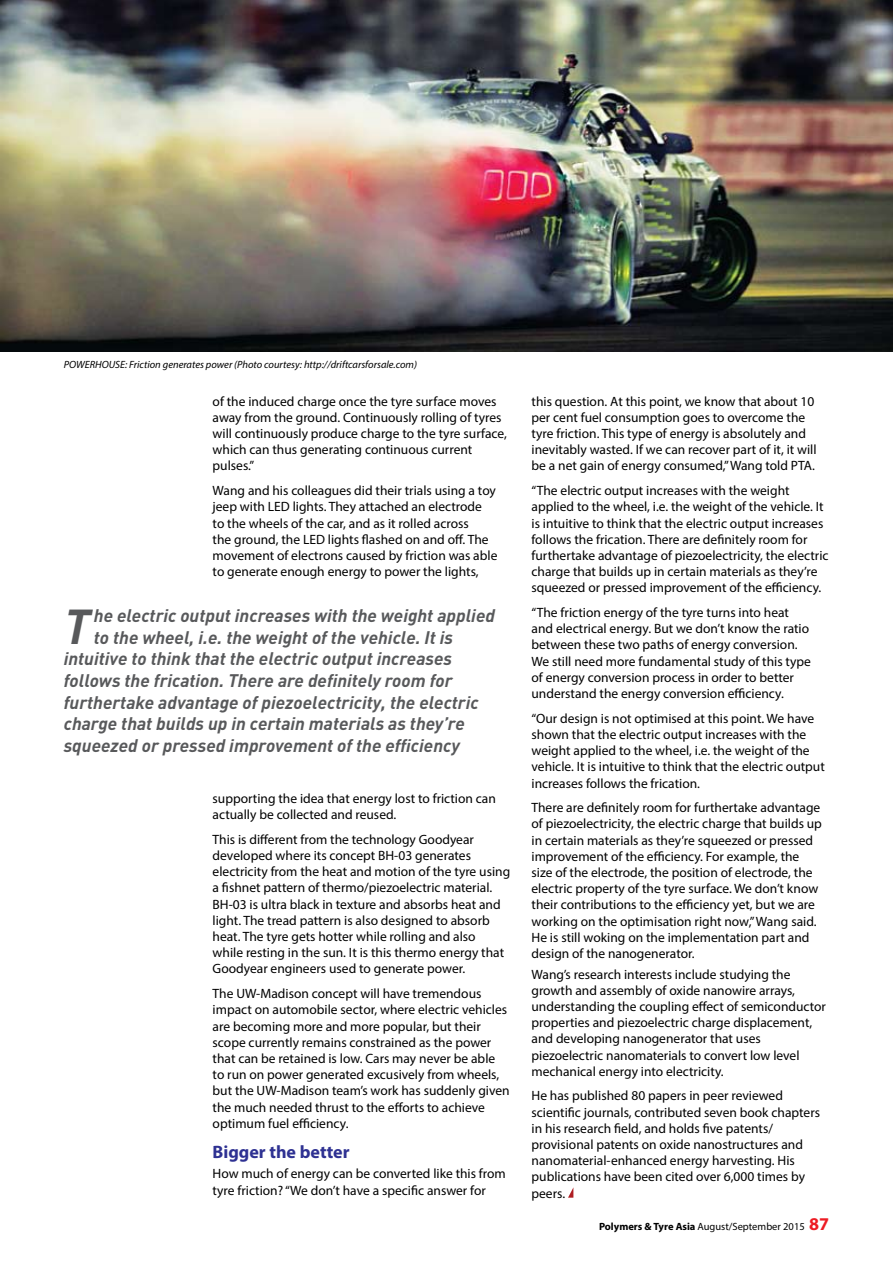
<style>
.page{position:relative;width:893px;height:1263px;background:#fff}
.page>*{position:absolute;margin:0;border:0;box-sizing:border-box;transform-origin:0 0}
.t1{font:italic 700 48.3px "DIN";color:#58595b}
.t2{font:italic 700 18px "DIN";color:#58595b}
.t3{font:700 18px "Myriad Pro";color:#2e3192}
.t4{font:13.5px/16.2px "Myriad Pro";color:#000}
.t5{font:italic 10.5px "Myriad Pro";color:#000}
.t6{font:10.5px "Myriad Pro";color:#000}
.s1{font-weight:700}
.s2{font-weight:700;font-size:18px;color:#ed1c24}
</style>
<div class="page">
<svg style="left:568px;top:1188px;width:5px;height:10px"></svg>
<img style="left:0;top:0;width:893px;height:351px">
<p class="t5" style="left:64px;top:358px;width:355px">POWERHOUSE: Friction generates power (Photo courtesy: http://driftcarsforsale.com)</p>
<p class="t4" style="left:213px;top:393px;width:296px">of the induced charge once the tyre surface moves away from the ground. Continuously rolling of tyres will continuously produce charge to the tyre surface, which can thus generating continuous current pulses.”</p>
<p class="t4" style="left:213px;top:482px;width:286px">Wang and his colleagues did their trials using a toy jeep with LED lights. They attached an electrode<br>to the wheels of the car, and as it rolled across<br>the ground, the LED lights flashed on and off. The movement of electrons caused by friction was able to generate enough energy to power the lights,</p>
<h1 class="t1" style="left:64px;top:595px;width:28px">T</h1>
<h2 class="t2" style="left:94px;top:604px;width:403px">he electric output increases with the weight applied</h2>
<h2 class="t2" style="left:94px;top:626px;width:361px">to the wheel, i.e. the weight of the vehicle. It is</h2>
<h2 class="t2" style="left:64px;top:647px;width:390px">intuitive to think that the electric output increases</h2>
<h2 class="t2" style="left:64px;top:669px;width:390px">follows the frication. There are definitely room for</h2>
<h2 class="t2" style="left:64px;top:690px;width:416px">furthertake advantage of piezoelectricity, the electric</h2>
<h2 class="t2" style="left:64px;top:712px;width:403px">charge that builds up in certain materials as they’re</h2>
<h2 class="t2" style="left:64px;top:734px;width:397px">squeezed or pressed improvement of the efficiency</h2>
<p class="t4" style="left:213px;top:790px;width:285px">supporting the idea that energy lost to friction can actually be collected and reused.</p>
<p class="t4" style="left:213px;top:831px;width:299px">This is different from the technology Goodyear developed where its concept BH-03 generates electricity from the heat and motion of the tyre using a fishnet pattern of thermo/piezoelectric material.<br>BH-03 is ultra black in texture and absorbs heat and light. The tread pattern is also designed to absorb heat. The tyre gets hotter while rolling and also<br>while resting in the sun. It is this thermo energy that Goodyear engineers used to generate power.</p>
<p class="t4" style="left:213px;top:985px;width:298px">The UW-Madison concept will have tremendous impact on automobile sector, where electric vehicles are becoming more and more popular, but their scope currently remains constrained as the power that can be retained is low. Cars may never be able to run on power generated excusively from wheels, but the UW-Madison team’s work has suddenly given the much needed thrust to the efforts to achieve optimum fuel efficiency.</p>
<h2 class="t3" style="left:213px;top:1140px;width:138px">Bigger the better</h2>
<p class="t4" style="left:213px;top:1165px;width:295px">How much of energy can be converted like this from tyre friction? “We don’t have a specific answer for</p>
<p class="t4" style="left:531px;top:393px;width:287px">this question. At this point, we know that about 10 per cent fuel consumption goes to overcome the tyre friction. This type of energy is absolutely and inevitably wasted. If we can recover part of it, it will be a net gain of energy consumed,” Wang told PTA.</p>
<p class="t4" style="left:531px;top:482px;width:299px">“The electric output increases with the weight applied to the wheel, i.e. the weight of the vehicle. It is intuitive to think that the electric output increases follows the frication. There are definitely room for furthertake advantage of piezoelectricity, the electric charge that builds up in certain materials as they’re squeezed or pressed improvement of the efficiency.</p>
<p class="t4" style="left:531px;top:604px;width:281px">“The friction energy of the tyre turns into heat and electrical energy. But we don’t know the ratio between these two paths of energy conversion.<br>We still need more fundamental study of this type of energy conversion process in order to better understand the energy conversion efficiency.</p>
<p class="t4" style="left:531px;top:710px;width:295px">“Our design is not optimised at this point. We have shown that the electric output increases with the weight applied to the wheel, i.e. the weight of the vehicle. It is intuitive to think that the electric output increases follows the frication.</p>
<p class="t4" style="left:531px;top:799px;width:292px">There are definitely room for furthertake advantage of piezoelectricity, the electric charge that builds up in certain materials as they’re squeezed or pressed improvement of the efficiency. For example, the size of the electrode, the position of electrode, the electric property of the tyre surface. We don’t know their contributions to the efficiency yet, but we are working on the optimisation right now,” Wang said.<br>He is still woking on the implementation part and design of the nanogenerator.</p>
<p class="t4" style="left:531px;top:966px;width:296px">Wang’s research interests include studying the growth and assembly of oxide nanowire arrays, understanding the coupling effect of semiconductor properties and piezoelectric charge displacement, and developing nanogenerator that uses piezoelectric nanomaterials to convert low level mechanical energy into electricity.</p>
<p class="t4" style="left:531px;top:1087px;width:290px">He has published 80 papers in peer reviewed scientific journals, contributed seven book chapters in his research field, and holds five patents/ provisional patents on oxide nanostructures and nanomaterial-enhanced energy harvesting. His publications have been cited over 6,000 times by peers.</p>
<p class="t6" style="left:599px;top:1220px;width:232px"><span class="s1">Polymers &amp; Tyre Asia</span> August/September 2015 <span class="s2">87</span></p>
</div>
